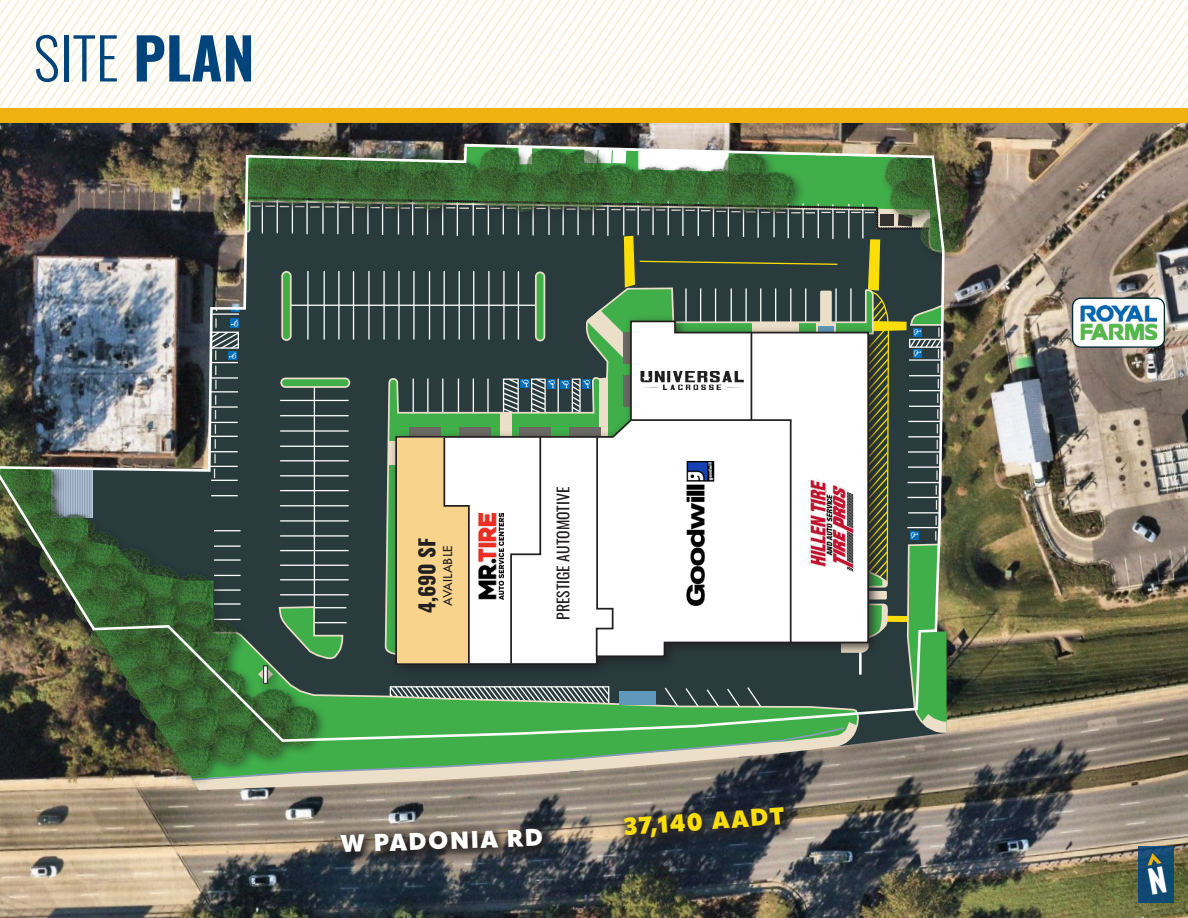
<style>
.page{position:relative;width:1188px;height:918px;background:#fff}
.page>*{position:absolute;margin:0;border:0;box-sizing:border-box;transform-origin:0 0}
.t1{font:300 57px "Oswald";color:#00447b}
.t2{font:900 23.85px "Apparat";color:#fff}
.t3{font:900 23.85px "Apparat";color:#fbdd07}
.t4{font:700 21px "Oswald";color:#231f20}
.t5{font:15.75px "Oswald";color:#231f20}
.t6{font:14.4px "Tw Cen";color:#231f20}
.s1{font-weight:700}
</style>
<div class="page">
<img style="left:0;top:0;width:1188px;height:108px">
<img style="left:0;top:123px;width:1188px;height:795px">
<svg style="left:0;top:744px;width:192px;height:45px;background:#675e4c"></svg>
<svg style="left:197px;top:782px;width:663px;height:9px;background:#8e857b"></svg>
<div style="left:167px;top:732px;width:58px;height:55px;background:#231f20;opacity:.75"></div>
<img style="left:172px;top:761px;width:18px;height:15px">
<div style="left:150px;top:706px;width:58px;height:55px;background:#231f20;opacity:.75"></div>
<img style="left:154px;top:744px;width:22px;height:6px">
<div style="left:176px;top:703px;width:59px;height:54px;background:#231f20;opacity:.75"></div>
<img style="left:181px;top:744px;width:9px;height:3px">
<div style="left:916px;top:209px;width:59px;height:55px;background:#231f20;opacity:.75"></div>
<img style="left:946px;top:233px;width:18px;height:20px">
<div style="left:900px;top:152px;width:58px;height:55px;background:#231f20;opacity:.75"></div>
<img style="left:946px;top:156px;width:2px;height:22px">
<div style="left:921px;top:178px;width:58px;height:55px;background:#231f20;opacity:.75"></div>
<img style="left:946px;top:182px;width:23px;height:40px">
<img style="left:0;top:142px;width:946px;height:602px">
<div style="left:1139px;top:846px;width:35px;height:57px;background:linear-gradient(to bottom,#154c76,#0c476e)"></div>
<div style="left:332px;top:820px;width:225px;height:48px;background:#231f20;opacity:.95"></div>
<div style="left:615px;top:799px;width:184px;height:54px;background:#231f20;opacity:.95"></div>
<div style="left:1073px;top:298px;width:91px;height:49px;background:#fff;border-radius:8px"></div>
<div style="left:1072px;top:298px;width:93px;height:50px;border:1px solid #002a36;border-radius:8px"></div>
<img style="left:1081px;top:305px;width:76px;height:34px">
<svg style="left:190px;top:236px;width:758px;height:546px"></svg>
<div style="left:0;top:108px;width:1188px;height:15px;background:#efb211"></div>
<svg style="left:1148px;top:853px;width:19px;height:41px"></svg>
<p class="t1" style="left:34px;top:8px;width:222px">SITE <span class="s1">PLAN</span></p>
<p class="t4" style="left:416px;top:613px;width:77px;rotate:-90deg">4,690 SF</p>
<p class="t6" style="left:439px;top:606px;width:62px;rotate:-90deg">AVAILABLE</p>
<p class="t5" style="left:549px;top:620px;width:134px;rotate:-90deg">PRESTIGE AUTOMOTIVE</p>
<p class="t2" style="left:340px;top:829px;width:204px;rotate:-2deg">W PADONIA RD</p>
<p class="t3" style="left:623px;top:812px;width:162px;rotate:-4deg">37,140 AADT</p>
</div>
